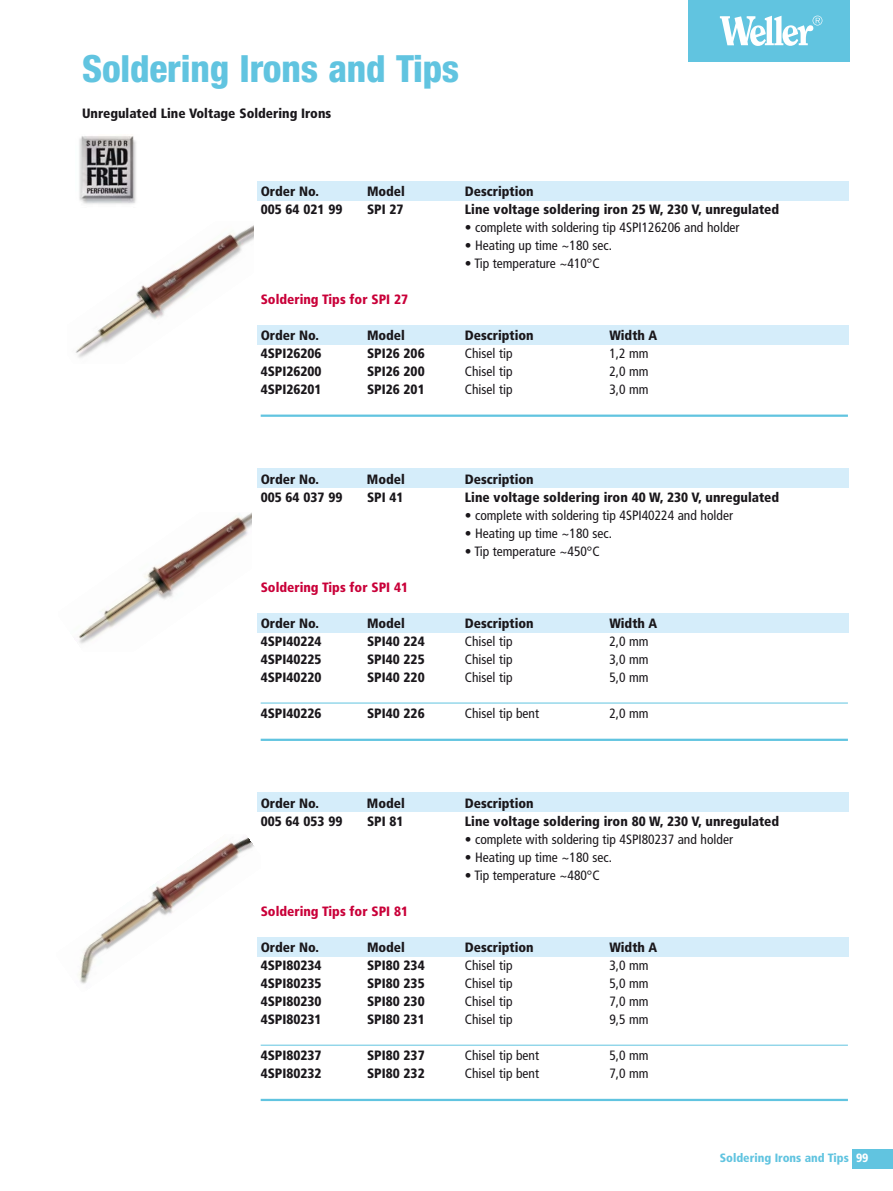
<style>
.page{position:relative;width:893px;height:1191px;background:#fff}
.page>*{position:absolute;margin:0;border:0;box-sizing:border-box;transform-origin:0 0}
.t1{font:800 condensed 37.5px "Helvetica Neue";letter-spacing:-.005em;color:#61c4e0}
.t2{font:900 condensed 13.5px "Frutiger";color:#1a171b}
.t3{font:condensed 13.5px "Frutiger";color:#1a171b}
.t4{font:900 condensed 13.5px "Frutiger";color:#c90039}
.t5{font:900 condensed 12px "Frutiger";color:#61c4e0}
.t6{font:900 condensed 12px "Frutiger";color:#fff}
</style>
<div class="page">
<div style="left:689px;top:1px;width:161px;height:61px;background:#61c4e0"></div>
<div style="left:852px;top:1149px;width:41px;height:19px;background:#61c4e0"></div>
<svg style="left:720px;top:16px;width:102px;height:30px"></svg>
<img style="left:75px;top:226px;width:178px;height:132px">
<img style="left:78px;top:512px;width:174px;height:132px">
<img style="left:79px;top:837px;width:182px;height:147px">
<img style="left:79px;top:136px;width:57px;height:68px">
<div style="left:258px;top:937px;width:591px;height:19px;background:#d5edfa"></div>
<div style="left:258px;top:793px;width:591px;height:19px;background:#d5edfa"></div>
<div style="left:258px;top:613px;width:591px;height:19px;background:#d5edfa"></div>
<div style="left:258px;top:468px;width:591px;height:20px;background:#d5edfa"></div>
<div style="left:258px;top:325px;width:591px;height:19px;background:#d5edfa"></div>
<div style="left:258px;top:181px;width:591px;height:20px;background:#d5edfa"></div>
<hr style="left:261px;top:414px;width:587px;height:3px;background:#61c4e0">
<hr style="left:261px;top:702px;width:587px;height:1px;background:#61c4e0">
<hr style="left:261px;top:738px;width:587px;height:3px;background:#61c4e0">
<hr style="left:261px;top:1044px;width:587px;height:1px;background:#61c4e0">
<hr style="left:261px;top:1098px;width:587px;height:3px;background:#61c4e0">
<h1 class="t1" style="left:82px;top:55px;width:379px">Soldering Irons and Tips</h1>
<p class="t2" style="left:82px;top:108px;width:251px">Unregulated Line Voltage Soldering Irons</p>
<p class="t2" style="left:261px;top:185px;width:60px">Order No.</p>
<p class="t2" style="left:367px;top:185px;width:39px">Model</p>
<p class="t2" style="left:465px;top:185px;width:70px">Description</p>
<p class="t2" style="left:261px;top:203px;width:83px">005 64 021 99</p>
<p class="t2" style="left:367px;top:203px;width:38px">SPI 27</p>
<p class="t2" style="left:465px;top:203px;width:316px">Line voltage soldering iron 25 W, 230 V, unregulated</p>
<p class="t3" style="left:465px;top:221px;width:276px">• complete with soldering tip 4SPI126206 and holder</p>
<p class="t3" style="left:465px;top:239px;width:149px">• Heating up time ~180 sec.</p>
<p class="t3" style="left:465px;top:257px;width:136px">• Tip temperature ~410°C</p>
<p class="t4" style="left:261px;top:293px;width:149px">Soldering Tips for SPI 27</p>
<p class="t2" style="left:261px;top:329px;width:60px">Order No.</p>
<p class="t2" style="left:367px;top:329px;width:39px">Model</p>
<p class="t2" style="left:465px;top:329px;width:70px">Description</p>
<p class="t2" style="left:609px;top:329px;width:49px">Width A</p>
<p class="t2" style="left:261px;top:347px;width:62px">4SPI26206</p>
<p class="t2" style="left:367px;top:347px;width:59px">SPI26 206</p>
<p class="t3" style="left:465px;top:347px;width:49px">Chisel tip</p>
<p class="t3" style="left:609px;top:347px;width:41px">1,2 mm</p>
<p class="t2" style="left:261px;top:365px;width:62px">4SPI26200</p>
<p class="t2" style="left:367px;top:365px;width:59px">SPI26 200</p>
<p class="t3" style="left:465px;top:365px;width:49px">Chisel tip</p>
<p class="t3" style="left:609px;top:365px;width:41px">2,0 mm</p>
<p class="t2" style="left:261px;top:383px;width:62px">4SPI26201</p>
<p class="t2" style="left:367px;top:383px;width:59px">SPI26 201</p>
<p class="t3" style="left:465px;top:383px;width:49px">Chisel tip</p>
<p class="t3" style="left:609px;top:383px;width:41px">3,0 mm</p>
<p class="t2" style="left:261px;top:473px;width:60px">Order No.</p>
<p class="t2" style="left:367px;top:473px;width:39px">Model</p>
<p class="t2" style="left:465px;top:473px;width:70px">Description</p>
<p class="t2" style="left:261px;top:491px;width:83px">005 64 037 99</p>
<p class="t2" style="left:367px;top:491px;width:38px">SPI 41</p>
<p class="t2" style="left:465px;top:491px;width:316px">Line voltage soldering iron 40 W, 230 V, unregulated</p>
<p class="t3" style="left:465px;top:509px;width:270px">• complete with soldering tip 4SPI40224 and holder</p>
<p class="t3" style="left:465px;top:527px;width:149px">• Heating up time ~180 sec.</p>
<p class="t3" style="left:465px;top:545px;width:136px">• Tip temperature ~450°C</p>
<p class="t4" style="left:261px;top:581px;width:149px">Soldering Tips for SPI 41</p>
<p class="t2" style="left:261px;top:617px;width:60px">Order No.</p>
<p class="t2" style="left:367px;top:617px;width:39px">Model</p>
<p class="t2" style="left:465px;top:617px;width:70px">Description</p>
<p class="t2" style="left:609px;top:617px;width:49px">Width A</p>
<p class="t2" style="left:261px;top:635px;width:62px">4SPI40224</p>
<p class="t2" style="left:367px;top:635px;width:59px">SPI40 224</p>
<p class="t3" style="left:465px;top:635px;width:49px">Chisel tip</p>
<p class="t3" style="left:609px;top:635px;width:41px">2,0 mm</p>
<p class="t2" style="left:261px;top:653px;width:62px">4SPI40225</p>
<p class="t2" style="left:367px;top:653px;width:59px">SPI40 225</p>
<p class="t3" style="left:465px;top:653px;width:49px">Chisel tip</p>
<p class="t3" style="left:609px;top:653px;width:41px">3,0 mm</p>
<p class="t2" style="left:261px;top:671px;width:62px">4SPI40220</p>
<p class="t2" style="left:367px;top:671px;width:59px">SPI40 220</p>
<p class="t3" style="left:465px;top:671px;width:49px">Chisel tip</p>
<p class="t3" style="left:609px;top:671px;width:41px">5,0 mm</p>
<p class="t2" style="left:261px;top:707px;width:62px">4SPI40226</p>
<p class="t2" style="left:367px;top:707px;width:59px">SPI40 226</p>
<p class="t3" style="left:465px;top:707px;width:76px">Chisel tip bent</p>
<p class="t3" style="left:609px;top:707px;width:41px">2,0 mm</p>
<p class="t2" style="left:261px;top:797px;width:60px">Order No.</p>
<p class="t2" style="left:367px;top:797px;width:39px">Model</p>
<p class="t2" style="left:465px;top:797px;width:70px">Description</p>
<p class="t2" style="left:261px;top:815px;width:83px">005 64 053 99</p>
<p class="t2" style="left:367px;top:815px;width:38px">SPI 81</p>
<p class="t2" style="left:465px;top:815px;width:316px">Line voltage soldering iron 80 W, 230 V, unregulated</p>
<p class="t3" style="left:465px;top:833px;width:270px">• complete with soldering tip 4SPI80237 and holder</p>
<p class="t3" style="left:465px;top:851px;width:149px">• Heating up time ~180 sec.</p>
<p class="t3" style="left:465px;top:869px;width:136px">• Tip temperature ~480°C</p>
<p class="t4" style="left:261px;top:905px;width:149px">Soldering Tips for SPI 81</p>
<p class="t2" style="left:261px;top:941px;width:60px">Order No.</p>
<p class="t2" style="left:367px;top:941px;width:39px">Model</p>
<p class="t2" style="left:465px;top:941px;width:70px">Description</p>
<p class="t2" style="left:609px;top:941px;width:49px">Width A</p>
<p class="t2" style="left:261px;top:959px;width:62px">4SPI80234</p>
<p class="t2" style="left:367px;top:959px;width:59px">SPI80 234</p>
<p class="t3" style="left:465px;top:959px;width:49px">Chisel tip</p>
<p class="t3" style="left:609px;top:959px;width:41px">3,0 mm</p>
<p class="t2" style="left:261px;top:977px;width:62px">4SPI80235</p>
<p class="t2" style="left:367px;top:977px;width:59px">SPI80 235</p>
<p class="t3" style="left:465px;top:977px;width:49px">Chisel tip</p>
<p class="t3" style="left:609px;top:977px;width:41px">5,0 mm</p>
<p class="t2" style="left:261px;top:995px;width:62px">4SPI80230</p>
<p class="t2" style="left:367px;top:995px;width:59px">SPI80 230</p>
<p class="t3" style="left:465px;top:995px;width:49px">Chisel tip</p>
<p class="t3" style="left:609px;top:995px;width:41px">7,0 mm</p>
<p class="t2" style="left:261px;top:1013px;width:62px">4SPI80231</p>
<p class="t2" style="left:367px;top:1013px;width:59px">SPI80 231</p>
<p class="t3" style="left:465px;top:1013px;width:49px">Chisel tip</p>
<p class="t3" style="left:609px;top:1013px;width:41px">9,5 mm</p>
<p class="t2" style="left:261px;top:1049px;width:62px">4SPI80237</p>
<p class="t2" style="left:367px;top:1049px;width:59px">SPI80 237</p>
<p class="t3" style="left:465px;top:1049px;width:76px">Chisel tip bent</p>
<p class="t3" style="left:609px;top:1049px;width:41px">5,0 mm</p>
<p class="t2" style="left:261px;top:1067px;width:62px">4SPI80232</p>
<p class="t2" style="left:367px;top:1067px;width:59px">SPI80 232</p>
<p class="t3" style="left:465px;top:1067px;width:76px">Chisel tip bent</p>
<p class="t3" style="left:609px;top:1067px;width:41px">7,0 mm</p>
<p class="t5" style="left:720px;top:1152px;width:131px">Soldering Irons and Tips</p>
<p class="t6" style="left:856px;top:1152px;width:14px">99</p>
</div>
